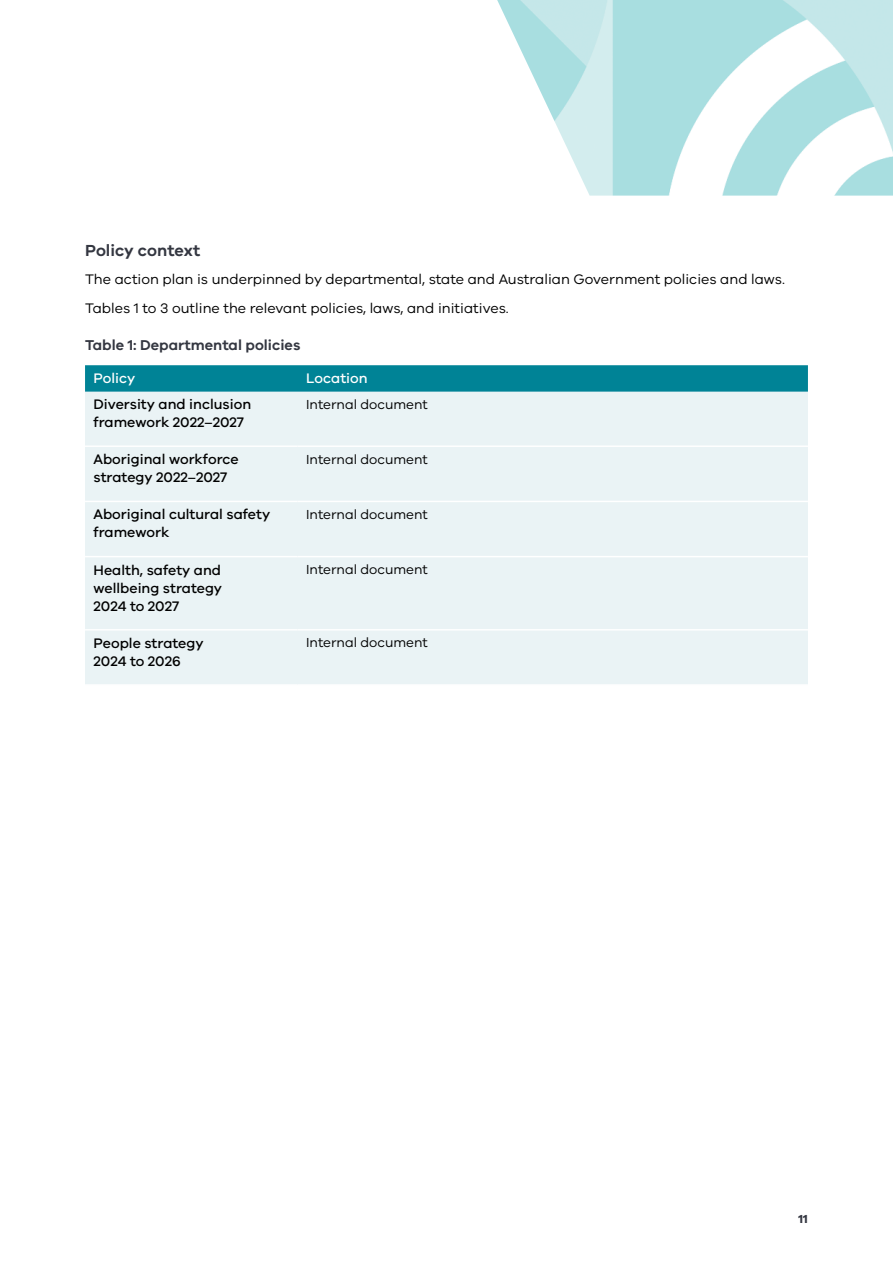
<style>
.page{position:relative;width:893px;height:1263px;background:#fff}
.page>*{position:absolute;margin:0;border:0;box-sizing:border-box;transform-origin:0 0}
.t1{font:600 16.5px "VIC";color:#343741}
.t2{font:600 14.7px "VIC";color:#343741}
.t3{font:500 14.25px/18px "VIC";color:#000}
.t4{font:14.25px/28.8px "VIC";color:#000}
.t5{font:500 14.25px "VIC";color:#fff}
.t6{font:13.5px "VIC";color:#000}
.t7{font:700 12px "VIC";color:#343741}
</style>
<div class="page">
<img style="left:497px;top:0;width:396px;height:196px">
<svg style="left:85px;top:365px;width:723px;height:27px;background:#058598"></svg>
<div style="left:85px;top:392px;width:723px;height:292px;background:#eaf3f5"></div>
<hr style="left:85px;top:445px;width:213px;height:2px;background:#fff">
<hr style="left:85px;top:501px;width:213px;height:1px;background:#fff">
<hr style="left:298px;top:501px;width:510px;height:1px;background:#fff">
<hr style="left:85px;top:556px;width:213px;height:1px;background:#fff">
<hr style="left:298px;top:556px;width:510px;height:1px;background:#fff">
<hr style="left:85px;top:629px;width:213px;height:1px;background:#fff">
<hr style="left:298px;top:629px;width:510px;height:1px;background:#fff">
<hr style="left:298px;top:445px;width:510px;height:2px;background:#fff">
<p class="t1" style="left:85px;top:240px;width:117px">Policy context</p>
<p class="t4" style="left:85px;top:265px;width:701px">The action plan is underpinned by departmental, state and Australian Government policies and laws.<br>Tables 1 to 3 outline the relevant policies, laws, and initiatives.</p>
<p class="t2" style="left:85px;top:336px;width:217px">Table 1: Departmental policies</p>
<p class="t5" style="left:94px;top:370px;width:43px">Policy</p>
<p class="t5" style="left:306px;top:370px;width:63px">Location</p>
<p class="t3" style="left:94px;top:395px;width:159px">Diversity and inclusion framework 2022–2027</p>
<p class="t6" style="left:306px;top:396px;width:123px">Internal document</p>
<p class="t3" style="left:94px;top:450px;width:147px">Aboriginal workforce strategy 2022–2027</p>
<p class="t6" style="left:306px;top:451px;width:123px">Internal document</p>
<p class="t3" style="left:94px;top:505px;width:178px">Aboriginal cultural safety framework</p>
<p class="t6" style="left:306px;top:506px;width:123px">Internal document</p>
<p class="t3" style="left:94px;top:560px;width:130px;text-align:justify">Health, safety and wellbeing strategy 2024 to 2027</p>
<p class="t6" style="left:306px;top:561px;width:123px">Internal document</p>
<p class="t3" style="left:94px;top:634px;width:112px">People strategy<br>2024 to 2026</p>
<p class="t6" style="left:306px;top:635px;width:123px">Internal document</p>
<p class="t7" style="left:799px;top:1211px;width:11px">11</p>
</div>
